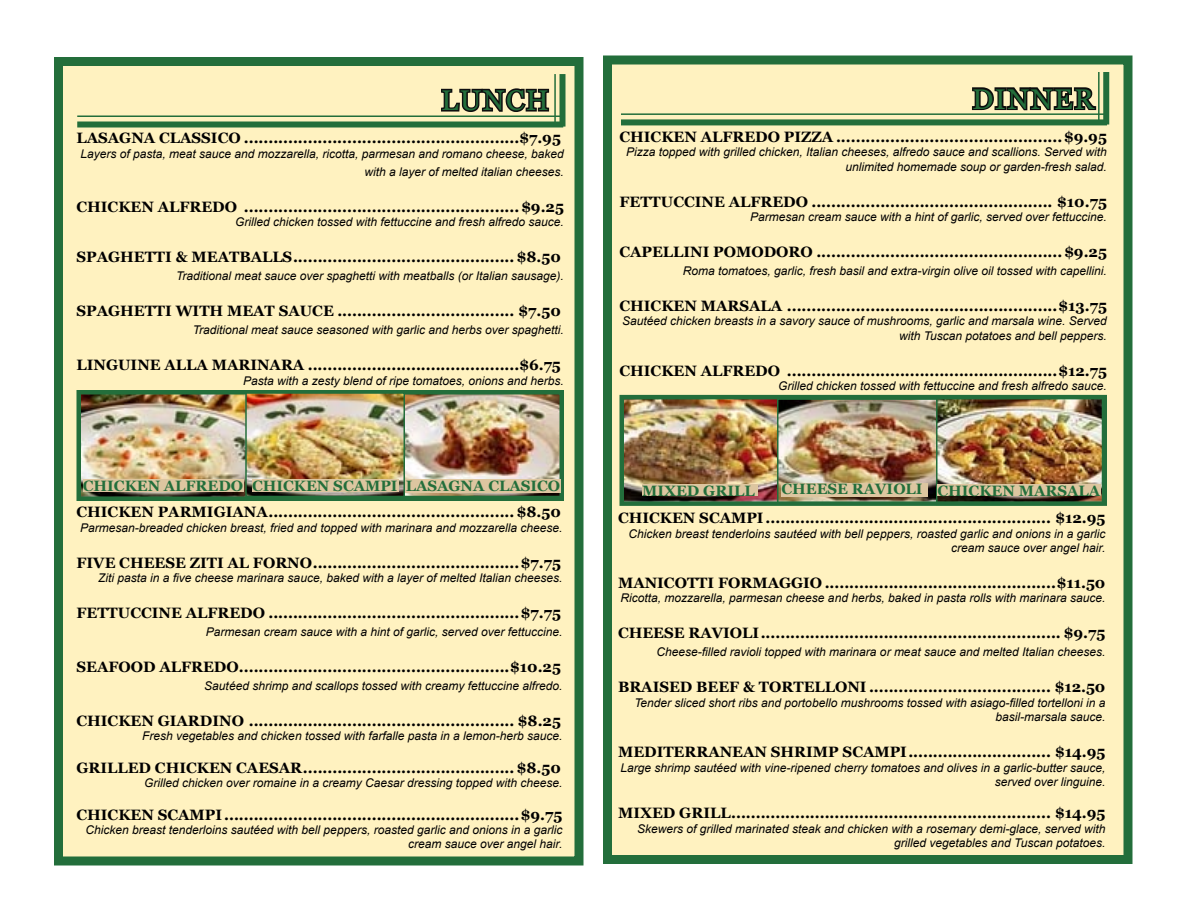
<style>
.page{position:relative;width:1188px;height:918px;background:#fff}
.page>*{position:absolute;margin:0;border:0;box-sizing:border-box;transform-origin:0 0}
.t1{font:28.5px "Georgia";letter-spacing:.05em;color:#236e3b}
.t2{font:700 15px "Georgia";color:#000}
.t3{font:700 15px "Georgia";color:#236e3b}
.t4{font:italic 12px/14.4px "Arial";color:#000;text-align:right}
</style>
<div class="page">
<div style="left:603px;top:56px;width:529px;height:808px;background:#fff2c0;border:9px solid #236e3b"></div>
<div style="left:1103px;top:72px;width:6px;height:52px;background:#236e3b"></div>
<hr style="left:1098px;top:72px;width:2px;height:52px;background:#236e3b">
<div style="left:621px;top:119px;width:486px;height:6px;background:#236e3b"></div>
<hr style="left:621px;top:113px;width:486px;height:2px;background:#236e3b">
<svg style="left:971px;top:87px;width:126px;height:24px"></svg>
<img style="left:625px;top:400px;width:152px;height:101px">
<img style="left:780px;top:401px;width:156px;height:100px">
<div style="left:777px;top:398px;width:167px;height:106px;border:2px solid #236e3b"></div>
<img style="left:939px;top:400px;width:161px;height:101px">
<div style="left:936px;top:397px;width:167px;height:108px;border:2px solid #236e3b"></div>
<div style="left:54px;top:57px;width:530px;height:809px;background:#fff2c0;border:9px solid #236e3b"></div>
<div style="left:560px;top:74px;width:6px;height:53px;background:#236e3b"></div>
<hr style="left:554px;top:74px;width:2px;height:53px;background:#236e3b">
<div style="left:77px;top:122px;width:486px;height:6px;background:#236e3b"></div>
<hr style="left:77px;top:116px;width:486px;height:1px;background:#236e3b">
<svg style="left:441px;top:88px;width:109px;height:24px"></svg>
<img style="left:251px;top:395px;width:308px;height:99px">
<img style="left:81px;top:395px;width:164px;height:101px">
<div style="left:76px;top:390px;width:488px;height:111px;border:4px solid #236e3b"></div>
<div style="left:620px;top:395px;width:487px;height:111px;border:4px solid #236e3b"></div>
<div style="left:938px;top:484px;width:163px;height:12px;background:#ddc6a0"></div>
<div style="left:782px;top:483px;width:146px;height:13px;background:#ddc6a0"></div>
<div style="left:642px;top:484px;width:116px;height:12px;background:#ddc6a0"></div>
<div style="left:406px;top:479px;width:155px;height:14px;background:#ddc6a0"></div>
<div style="left:245px;top:392px;width:160px;height:105px;border:2px solid #236e3b"></div>
<div style="left:252px;top:479px;width:147px;height:13px;background:#ddc6a0"></div>
<div style="left:83px;top:480px;width:160px;height:12px;background:#ddc6a0"></div>
<h1 class="t1" style="left:441px;top:84px;width:109px">LUNCH</h1>
<p class="t2" style="left:76px;top:130px;width:486px">LASAGNA CLASSICO ........................................................$7.95</p>
<p class="t4" style="left:80px;top:145px;width:485px;line-height:18px">Layers of pasta, meat sauce and mozzarella, ricotta, parmesan and romano cheese, baked with a layer of melted italian cheeses.</p>
<p class="t2" style="left:76px;top:198px;width:489px">CHICKEN ALFREDO ........................................................$9.25</p>
<p class="t4" style="left:235px;top:215px;width:330px">Grilled chicken tossed with fettuccine and fresh alfredo sauce.</p>
<p class="t2" style="left:76px;top:248px;width:486px">SPAGHETTI &amp; MEATBALLS............................................. $8.50</p>
<p class="t4" style="left:176px;top:269px;width:389px">Traditional meat sauce over spaghetti with meatballs (or Italian sausage).</p>
<p class="t2" style="left:76px;top:302px;width:486px">SPAGHETTI WITH MEAT SAUCE .................................... $7.50</p>
<p class="t4" style="left:193px;top:323px;width:373px">Traditional meat sauce seasoned with garlic and herbs over spaghetti.</p>
<p class="t2" style="left:76px;top:356px;width:486px">LINGUINE ALLA MARINARA ...........................................$6.75</p>
<p class="t4" style="left:243px;top:373px;width:322px">Pasta with a zesty blend of ripe tomatoes, onions and herbs.</p>
<h1 class="t1" style="left:972px;top:83px;width:123px">DINNER</h1>
<p class="t2" style="left:620px;top:128px;width:489px">CHICKEN ALFREDO PIZZA ..............................................$9.95</p>
<p class="t4" style="left:626px;top:145px;width:482px">Pizza topped with grilled chicken, Italian cheeses, alfredo sauce and scallions. Served with unlimited homemade soup or garden-fresh salad.</p>
<p class="t2" style="left:620px;top:193px;width:489px">FETTUCCINE ALFREDO ................................................. $10.75</p>
<p class="t4" style="left:750px;top:210px;width:358px">Parmesan cream sauce with a hint of garlic, served over fettuccine.</p>
<p class="t2" style="left:620px;top:243px;width:489px">CAPELLINI POMODORO ..................................................$9.25</p>
<p class="t4" style="left:683px;top:264px;width:426px">Roma tomatoes, garlic, fresh basil and extra-virgin olive oil tossed with capellini.</p>
<p class="t2" style="left:620px;top:297px;width:489px">CHICKEN MARSALA .......................................................$13.75</p>
<p class="t4" style="left:622px;top:314px;width:486px">Sautéed chicken breasts in a savory sauce of mushrooms, garlic and marsala wine. Served with Tuscan potatoes and bell peppers.</p>
<p class="t2" style="left:620px;top:362px;width:489px">CHICKEN ALFREDO .......................................................$12.75</p>
<p class="t4" style="left:778px;top:379px;width:330px">Grilled chicken tossed with fettuccine and fresh alfredo sauce.</p>
<p class="t3" style="left:83px;top:477px;width:479px">CHICKEN ALFREDO CHICKEN SCAMPI LASAGNA CLASICO</p>
<p class="t3" style="left:642px;top:482px;width:114px">MIXED GRILL</p>
<p class="t3" style="left:782px;top:482px;width:320px">CHEESE RAVIOLI CHICKEN MARSALA</p>
<p class="t2" style="left:76px;top:504px;width:486px">CHICKEN PARMIGIANA.................................................. $8.50</p>
<p class="t4" style="left:80px;top:520px;width:484px">Parmesan-breaded chicken breast, fried and topped with marinara and mozzarella cheese.</p>
<p class="t2" style="left:76px;top:554px;width:486px">FIVE CHEESE ZITI AL FORNO..........................................$7.75</p>
<p class="t4" style="left:98px;top:571px;width:466px">Ziti pasta in a five cheese marinara sauce, baked with a layer of melted Italian cheeses.</p>
<p class="t2" style="left:76px;top:604px;width:486px">FETTUCCINE ALFREDO ...................................................$7.75</p>
<p class="t4" style="left:206px;top:625px;width:358px">Parmesan cream sauce with a hint of garlic, served over fettuccine.</p>
<p class="t2" style="left:76px;top:658px;width:486px">SEAFOOD ALFREDO.......................................................$10.25</p>
<p class="t4" style="left:204px;top:679px;width:360px">Sautéed shrimp and scallops tossed with creamy fettuccine alfredo.</p>
<p class="t2" style="left:76px;top:712px;width:486px">CHICKEN GIARDINO ...................................................... $8.25</p>
<p class="t4" style="left:142px;top:729px;width:422px">Fresh vegetables and chicken tossed with farfalle pasta in a lemon-herb sauce.</p>
<p class="t2" style="left:76px;top:759px;width:486px">GRILLED CHICKEN CAESAR........................................... $8.50</p>
<p class="t4" style="left:144px;top:776px;width:420px">Grilled chicken over romaine in a creamy Caesar dressing topped with cheese.</p>
<p class="t2" style="left:76px;top:806px;width:487px">CHICKEN SCAMPI ............................................................$9.75</p>
<p class="t4" style="left:86px;top:823px;width:478px">Chicken breast tenderloins sautéed with bell peppers, roasted garlic and onions in a garlic cream sauce over angel hair.</p>
<p class="t2" style="left:618px;top:510px;width:489px">CHICKEN SCAMPI .......................................................... $12.95</p>
<p class="t4" style="left:629px;top:526px;width:478px">Chicken breast tenderloins sautéed with bell peppers, roasted garlic and onions in a garlic cream sauce over angel hair.</p>
<p class="t2" style="left:618px;top:574px;width:489px">MANICOTTI FORMAGGIO ...............................................$11.50</p>
<p class="t4" style="left:621px;top:591px;width:486px">Ricotta, mozzarella, parmesan cheese and herbs, baked in pasta rolls with marinara sauce.</p>
<p class="t2" style="left:618px;top:625px;width:489px">CHEESE RAVIOLI............................................................. $9.75</p>
<p class="t4" style="left:657px;top:645px;width:450px">Cheese-filled ravioli topped with marinara or meat sauce and melted Italian cheeses.</p>
<p class="t2" style="left:618px;top:679px;width:489px">BRAISED BEEF &amp; TORTELLONI ..................................... $12.50</p>
<p class="t4" style="left:634px;top:696px;width:473px">Tender sliced short ribs and portobello mushrooms tossed with asiago-filled tortelloni in a basil-marsala sauce.</p>
<p class="t2" style="left:618px;top:744px;width:489px">MEDITERRANEAN SHRIMP SCAMPI............................. $14.95</p>
<p class="t4" style="left:621px;top:760px;width:486px">Large shrimp sautéed with vine-ripened cherry tomatoes and olives in a garlic-butter sauce, served over linguine.</p>
<p class="t2" style="left:618px;top:805px;width:489px">MIXED GRILL................................................................. $14.95</p>
<p class="t4" style="left:637px;top:822px;width:470px">Skewers of grilled marinated steak and chicken with a rosemary demi-glace, served with grilled vegetables and Tuscan potatoes.</p>
</div>
